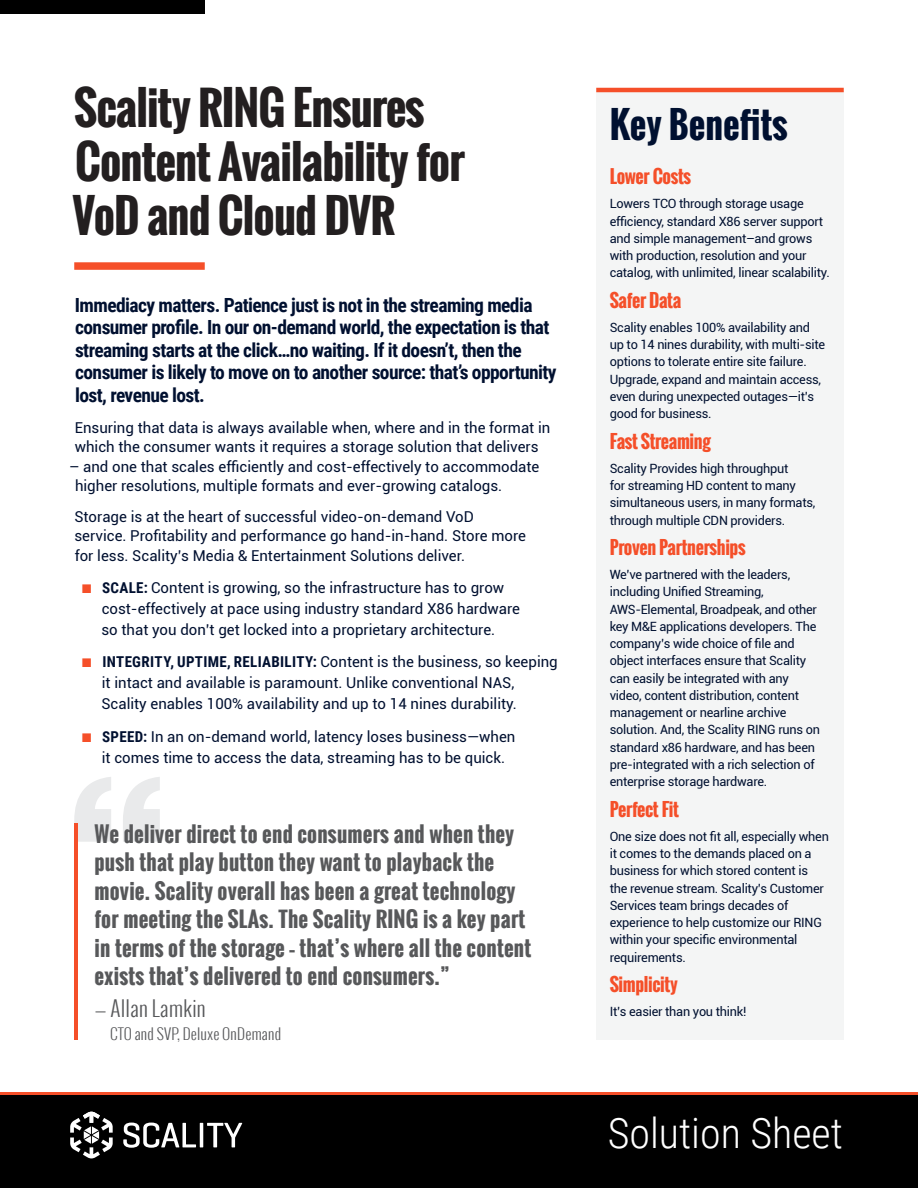
<style>
.page{position:relative;width:918px;height:1188px;background:#fff}
.page>*{position:absolute;margin:0;border:0;box-sizing:border-box;transform-origin:0 0}
._01_Primary_Head{font:700 45px/54px "Oswald";letter-spacing:-.02em;color:#231f20}
.t1{font:300 42px "Roboto Condensed";color:#fff}
.t2{font:700 36px "Oswald";color:#001030}
._05_PullQuoteBody{font:700 21px/28.5px "Oswald";letter-spacing:.01em;color:#57585a}
._05_PullQuoteBody-2{font:300 21px "Oswald";letter-spacing:.01em;color:#57585a}
._01Lead_In{font:700 19.5px/22.5px "Roboto Condensed";letter-spacing:-.03em;color:#001030}
._20_BenefitsSubhead{font:700 18px "Oswald";letter-spacing:-.02em;color:#f54f29}
._02_Body{font:15px/21px "Roboto";color:#001030}
._05_PullQuoteBody-3{font:300 15px "Oswald";letter-spacing:.01em;color:#57585a}
._21_Benefits_Body{font:12.75px/17.2px "Roboto";letter-spacing:-.02em;color:#001030}
.s1{font-family:"Proxima Nova";color:#f54f29}
.s2{font-family:"Roboto Condensed";font-weight:700}
</style>
<div class="page">
<div style="left:0;top:1094px;width:918px;height:94px;background:#000"></div>
<div style="left:74px;top:262px;width:131px;height:8px;background:#f54f29"></div>
<div style="left:596px;top:91px;width:248px;height:949px;background:#f4f5f5"></div>
<hr style="left:596px;top:88px;width:248px;height:4px;background:#f54f29">
<svg style="left:74px;top:777px;width:86px;height:65px"></svg>
<hr style="left:200px;top:1123px;width:3px;height:24px;background:#fff">
<svg style="left:207px;top:1123px;width:35px;height:24px"></svg>
<svg style="left:123px;top:1123px;width:73px;height:25px"></svg>
<svg style="left:70px;top:1112px;width:43px;height:46px"></svg>
<hr style="left:74px;top:823px;width:4px;height:217px;background:#f54f29">
<hr style="left:0;top:1092px;width:918px;height:3px;background:#f54f29">
<div style="left:0;top:0;width:205px;height:14px;background:#000"></div>
<p class="_01_Primary_Head" style="left:72px;top:82px;width:394px">Scality RING Ensures<br>Content Availability for<br>VoD and Cloud DVR</p>
<p class="_01Lead_In" style="left:75px;top:293px;width:483px">Immediacy matters. Patience just is not in the streaming media consumer profile. In our on-demand world, the expectation is that streaming starts at the click…no waiting. If it doesn’t, then the consumer is likely to move on to another source: that’s opportunity lost, revenue lost.</p>
<p class="_02_Body" style="left:75px;top:417px;width:477px;line-height:19.5px">Ensuring that data is always available when, where and in the format in which the consumer wants it requires a storage solution that delivers</p>
<p class="_02_Body" style="left:75px;top:456px;width:466px;line-height:19.5px;text-indent:-6px">– and one that scales efficiently and cost-effectively to accommodate higher resolutions, multiple formats and ever-growing catalogs.</p>
<p class="_02_Body" style="left:74px;top:506px;width:453px;line-height:19.5px">Storage is at the heart of successful video-on-demand VoD service. Profitability and performance go hand-in-hand. Store more for less. Scality’s Media &amp; Entertainment Solutions deliver.</p>
<p class="_02_Body" style="left:101px;top:577px;width:420px;text-indent:-20px"><span class="s1">■</span> <span class="s2">SCALE:</span> Content is growing, so the infrastructure has to grow cost-effectively at pace using industry standard X86 hardware so that you don’t get locked into a proprietary architecture.</p>
<p class="_02_Body" style="left:101px;top:651px;width:458px;text-indent:-19px"><span class="s1">■</span> <span class="s2">INTEGRITY, UPTIME, RELIABILITY:</span> Content is the business, so keeping it intact and available is paramount. Unlike conventional NAS,<br>Scality enables 100% availability and up to 14 nines durability.</p>
<p class="_02_Body" style="left:102px;top:725px;width:415px;text-indent:-20px"><span class="s1">■</span> <span class="s2">SPEED:</span> In an on-demand world, latency loses business—when it comes time to access the data, streaming has to be quick.</p>
<p class="_05_PullQuoteBody" style="left:94px;top:820px;width:438px">We deliver direct to end consumers and when they push that play button they want to playback the movie. Scality overall has been a great technology for meeting the SLAs. The Scality RING is a key part in terms of the storage – that’s where all the content exists that’s delivered to end consumers.”</p>
<p class="_05_PullQuoteBody-2" style="left:94px;top:994px;width:113px">— Allan Lamkin</p>
<p class="_05_PullQuoteBody-3" style="left:110px;top:1023px;width:173px">CTO and SVP, Deluxe OnDemand</p>
<p class="t2" style="left:610px;top:98px;width:179px">Key Benefits</p>
<p class="_20_BenefitsSubhead" style="left:610px;top:163px;width:83px">Lower Costs</p>
<p class="_21_Benefits_Body" style="left:610px;top:195px;width:222px">Lowers TCO through storage usage efficiency, standard X86 server support and simple management–and grows with production, resolution and your catalog, with unlimited, linear scalability.</p>
<p class="_20_BenefitsSubhead" style="left:610px;top:287px;width:73px">Safer Data</p>
<p class="_21_Benefits_Body" style="left:610px;top:318px;width:217px">Scality enables 100% availability and up to 14 nines durability, with multi-site options to tolerate entire site failure.<br>Upgrade, expand and maintain access, even during unexpected outages—it’s good for business.</p>
<p class="_20_BenefitsSubhead" style="left:610px;top:428px;width:103px">Fast Streaming</p>
<p class="_21_Benefits_Body" style="left:610px;top:459px;width:207px">Scality Provides high throughput<br>for streaming HD content to many simultaneous users, in many formats, through multiple CDN providers.</p>
<p class="_20_BenefitsSubhead" style="left:610px;top:534px;width:137px">Proven Partnerships</p>
<p class="_21_Benefits_Body" style="left:610px;top:566px;width:212px">We’ve partnered with the leaders, including Unified Streaming, AWS-Elemental, Broadpeak, and other key M&amp;E applications developers. The company’s wide choice of file and object interfaces ensure that Scality can easily be integrated with any video, content distribution, content management or nearline archive solution. And, the Scality RING runs on standard x86 hardware, and has been pre-integrated with a rich selection of enterprise storage hardware.</p>
<p class="_20_BenefitsSubhead" style="left:610px;top:796px;width:71px">Perfect Fit</p>
<p class="_21_Benefits_Body" style="left:610px;top:827px;width:221px">One size does not fit all, especially when it comes to the demands placed on a business for which stored content is the revenue stream. Scality’s Customer Services team brings decades of experience to help customize our RING within your specific environmental requirements.</p>
<p class="_20_BenefitsSubhead" style="left:610px;top:971px;width:70px">Simplicity</p>
<p class="_21_Benefits_Body" style="left:610px;top:1002px;width:138px">It’s easier than you think!</p>
<p class="t1" style="left:608px;top:1103px;width:237px">Solution Sheet</p>
</div>
